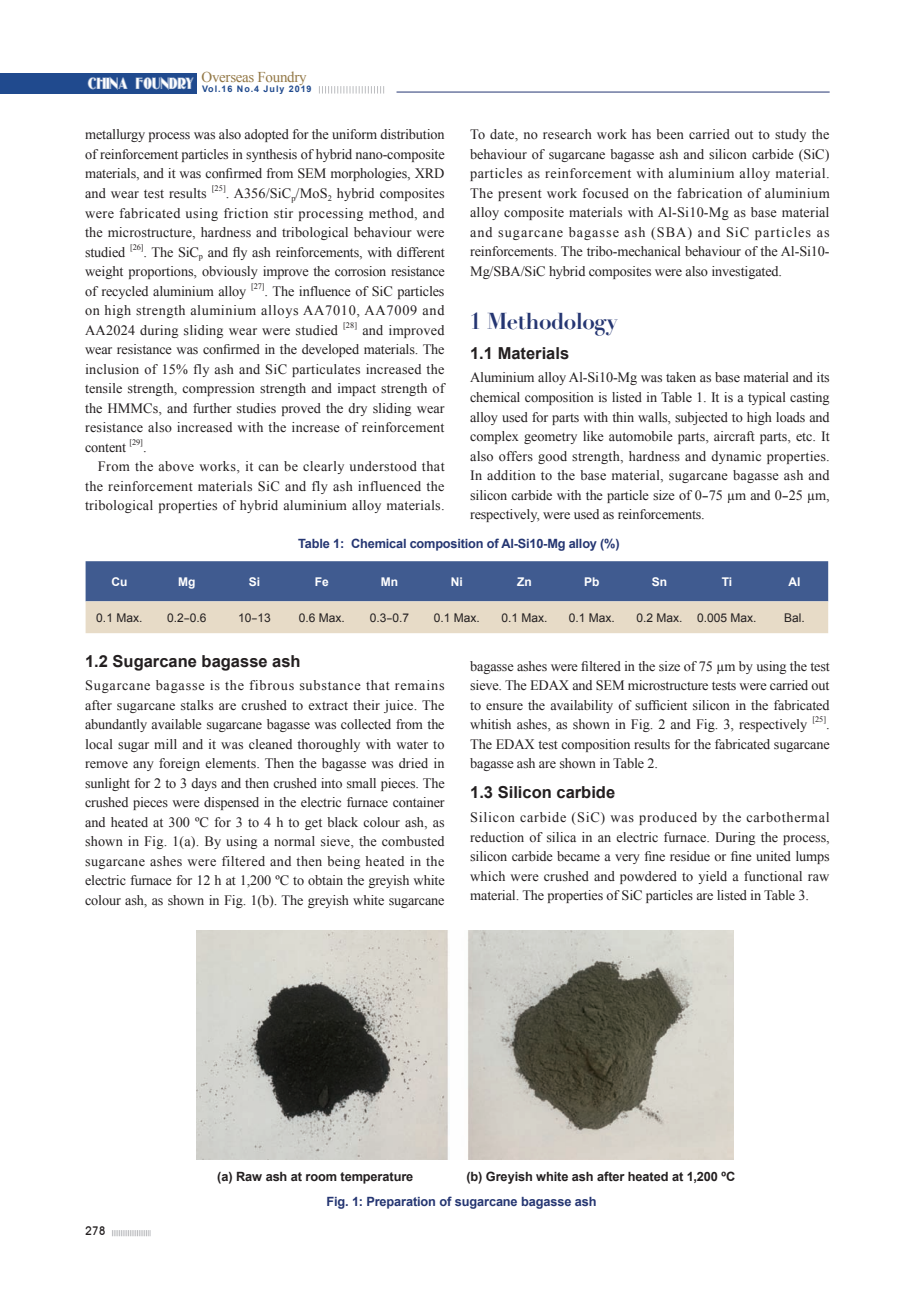
<style>
.page{position:relative;width:919px;height:1289px;background:#fff}
.page>*{position:absolute;margin:0;border:0;box-sizing:border-box;transform-origin:0 0}
.大标新{font:700 22.5px "Didot";letter-spacing:-.025em;color:#253672}
._06-正文副标题{font:700 16.5px "Arial";color:#231f20}
.t1{font:15px "Times New Roman";letter-spacing:-.02em;color:#937846}
._07-正文{font:14.25px/19.5px "Times New Roman";letter-spacing:-.01em;color:#231f20;text-align:justify}
._13-图片说明{font:700 12.75px "Arial";letter-spacing:-.015em;color:#253672}
._13-图片说明-2{font:700 12.75px "Arial";letter-spacing:-.005em;color:#231f20}
._15-图中字{font:12px "Arial";color:#231f20}
._15-图中字-2{font:700 12px "Arial";color:#fff}
.t2{font:500 12px "Avant Garde IT Cby BT";color:#231f20}
.t3{font:700 9px "Arial";letter-spacing:.105em;color:#204a8e}
._07-正文-2{font:8.25px "Times New Roman";letter-spacing:-.01em;color:#231f20}
</style>
<div class="page">
<svg style="left:112px;top:1230px;width:39px;height:6px"></svg>
<div style="left:0;top:73px;width:197px;height:20px;background:#204a8e"></div>
<svg style="left:319px;top:86px;width:65px;height:7px"></svg>
<hr style="left:396px;top:92px;width:433px;height:1px;background:#253672">
<svg style="left:86px;top:561px;width:742px;height:72px;background:#8a94a8"></svg>
<img style="left:196px;top:930px;width:537px;height:229px">
<p class="t1" style="left:201px;top:67px;width:107px">Overseas Foundry</p>
<p class="t3" style="left:88px;top:83px;width:225px"><sup>CHINA</sup> <sup>FOUNDRY</sup> Vol.16 No.4 July 2019</p>
<p class="_07-正文" style="left:85px;top:125px;width:361px">metallurgy process was also adopted for the uniform distribution of reinforcement particles in synthesis of hybrid nano-composite materials, and it was confirmed from SEM morphologies, XRD and wear test results</p>
<p class="_07-正文-2" style="left:212px;top:183px;width:15px">[25]</p>
<p class="_07-正文" style="left:85px;top:183px;width:361px;text-indent:141px">. A356/SiC<sub>p</sub>/MoS<sub>2</sub> hybrid composites were fabricated using friction stir processing method, and the microstructure, hardness and tribological behaviour were studied</p>
<p class="_07-正文-2" style="left:130px;top:241px;width:15px">[26]</p>
<p class="_07-正文" style="left:85px;top:242px;width:361px;text-indent:58px">. The SiC<sub>p</sub> and fly ash reinforcements, with different weight proportions, obviously improve the corrosion resistance of recycled aluminium alloy</p>
<p class="_07-正文-2" style="left:251px;top:280px;width:15px">[27]</p>
<p class="_07-正文" style="left:85px;top:281px;width:361px;text-indent:179px">. The influence of SiC particles on high strength aluminium alloys AA7010, AA7009 and AA2024 during sliding wear were studied</p>
<p class="_07-正文-2" style="left:343px;top:319px;width:16px">[28]</p>
<p class="_07-正文" style="left:85px;top:320px;width:361px;text-indent:277px">and improved wear resistance was confirmed in the developed materials. The inclusion of 15% fly ash and SiC particulates increased the tensile strength, compression strength and impact strength of the HMMCs, and further studies proved the dry sliding wear resistance also increased with the increase of reinforcement content</p>
<p class="_07-正文-2" style="left:129px;top:436px;width:15px">[29]</p>
<p class="_07-正文" style="left:143px;top:437px;width:5px">.</p>
<p class="_07-正文" style="left:85px;top:456px;width:361px;text-indent:13px">From the above works, it can be clearly understood that the reinforcement materials SiC and fly ash influenced the tribological properties of hybrid aluminium alloy materials.</p>
<p class="_07-正文" style="left:470px;top:125px;width:361px">To date, no research work has been carried out to study the behaviour of sugarcane bagasse ash and silicon carbide (SiC) particles as reinforcement with aluminium alloy material.<br>The present work focused on the fabrication of aluminium alloy composite materials with Al-Si10-Mg as base material and sugarcane bagasse ash (SBA) and SiC particles as reinforcements. The tribo-mechanical behaviour of the Al-Si10- Mg/SBA/SiC hybrid composites were also investigated.</p>
<p class="大标新" style="left:469px;top:307px;width:150px">1 Methodology</p>
<p class="_06-正文副标题" style="left:470px;top:342px;width:101px">1.1 Materials</p>
<p class="_07-正文" style="left:470px;top:368px;width:361px">Aluminium alloy Al-Si10-Mg was taken as base material and its chemical composition is listed in Table 1. It is a typical casting alloy used for parts with thin walls, subjected to high loads and complex geometry like automobile parts, aircraft parts, etc. It also offers good strength, hardness and dynamic properties.<br>In addition to the base material, sugarcane bagasse ash and silicon carbide with the particle size of 0-75 µm and 0-25 µm, respectively, were used as reinforcements.</p>
<p class="_13-图片说明" style="left:298px;top:535px;width:323px">Table 1: Chemical composition of Al-Si10-Mg alloy (%)</p>
<p class="_15-图中字-2" style="left:111px;top:573px;width:17px">Cu</p>
<p class="_15-图中字-2" style="left:178px;top:573px;width:19px">Mg</p>
<p class="_15-图中字-2" style="left:249px;top:573px;width:13px">Si</p>
<p class="_15-图中字-2" style="left:315px;top:573px;width:16px">Fe</p>
<p class="_15-图中字-2" style="left:380px;top:573px;width:19px">Mn</p>
<p class="_15-图中字-2" style="left:451px;top:573px;width:13px">Ni</p>
<p class="_15-图中字-2" style="left:517px;top:573px;width:16px">Zn</p>
<p class="_15-图中字-2" style="left:584px;top:573px;width:17px">Pb</p>
<p class="_15-图中字-2" style="left:651px;top:573px;width:17px">Sn</p>
<p class="_15-图中字-2" style="left:721px;top:573px;width:12px">Ti</p>
<p class="_15-图中字-2" style="left:788px;top:573px;width:13px">Al</p>
<p class="_15-图中字" style="left:96px;top:609px;width:48px">0.1 Max.</p>
<p class="_15-图中字" style="left:167px;top:609px;width:41px">0.2-0.6</p>
<p class="_15-图中字" style="left:238px;top:609px;width:34px">10-13</p>
<p class="_15-图中字" style="left:299px;top:609px;width:48px">0.6 Max.</p>
<p class="_15-图中字" style="left:369px;top:609px;width:41px">0.3-0.7</p>
<p class="_15-图中字" style="left:434px;top:609px;width:48px">0.1 Max.</p>
<p class="_15-图中字" style="left:501px;top:609px;width:48px">0.1 Max.</p>
<p class="_15-图中字" style="left:569px;top:609px;width:48px">0.1 Max.</p>
<p class="_15-图中字" style="left:636px;top:609px;width:48px">0.2 Max.</p>
<p class="_15-图中字" style="left:697px;top:609px;width:61px">0.005 Max.</p>
<p class="_15-图中字" style="left:784px;top:609px;width:22px">Bal.</p>
<p class="_06-正文副标题" style="left:85px;top:650px;width:217px">1.2 Sugarcane bagasse ash</p>
<p class="_07-正文" style="left:85px;top:675px;width:361px">Sugarcane bagasse is the fibrous substance that remains after sugarcane stalks are crushed to extract their juice. The abundantly available sugarcane bagasse was collected from the local sugar mill and it was cleaned thoroughly with water to remove any foreign elements. Then the bagasse was dried in sunlight for 2 to 3 days and then crushed into small pieces. The crushed pieces were dispensed in the electric furnace container and heated at 300 ºC for 3 to 4 h to get black colour ash, as shown in Fig. 1(a). By using a normal sieve, the combusted sugarcane ashes were filtered and then being heated in the electric furnace for 12 h at 1,200 ºC to obtain the greyish white colour ash, as shown in Fig. 1(b). The greyish white sugarcane</p>
<p class="_07-正文" style="left:470px;top:655px;width:361px">bagasse ashes were filtered in the size of 75 µm by using the test sieve. The EDAX and SEM microstructure tests were carried out to ensure the availability of sufficient silicon in the fabricated whitish ashes, as shown in Fig. 2 and Fig. 3, respectively</p>
<p class="_07-正文-2" style="left:812px;top:714px;width:15px">[25]</p>
<p class="_07-正文" style="left:470px;top:714px;width:361px;text-indent:356px">.<br>The EDAX test composition results for the fabricated sugarcane bagasse ash are shown in Table 2.</p>
<p class="_06-正文副标题" style="left:470px;top:781px;width:146px">1.3 Silicon carbide</p>
<p class="_07-正文" style="left:470px;top:807px;width:361px">Silicon carbide (SiC) was produced by the carbothermal reduction of silica in an electric furnace. During the process, silicon carbide became a very fine residue or fine united lumps which were crushed and powdered to yield a functional raw material. The properties of SiC particles are listed in Table 3.</p>
<p class="_13-图片说明-2" style="left:217px;top:1167px;width:198px">(a) Raw ash at room temperature</p>
<p class="_13-图片说明-2" style="left:466px;top:1167px;width:270px">(b) Greyish white ash after heated at 1,200 ºC</p>
<p class="t2" style="left:85px;top:1223px;width:22px">278</p>
<p class="_13-图片说明" style="left:326px;top:1192px;width:271px">Fig. 1: Preparation of sugarcane bagasse ash</p>
</div>
